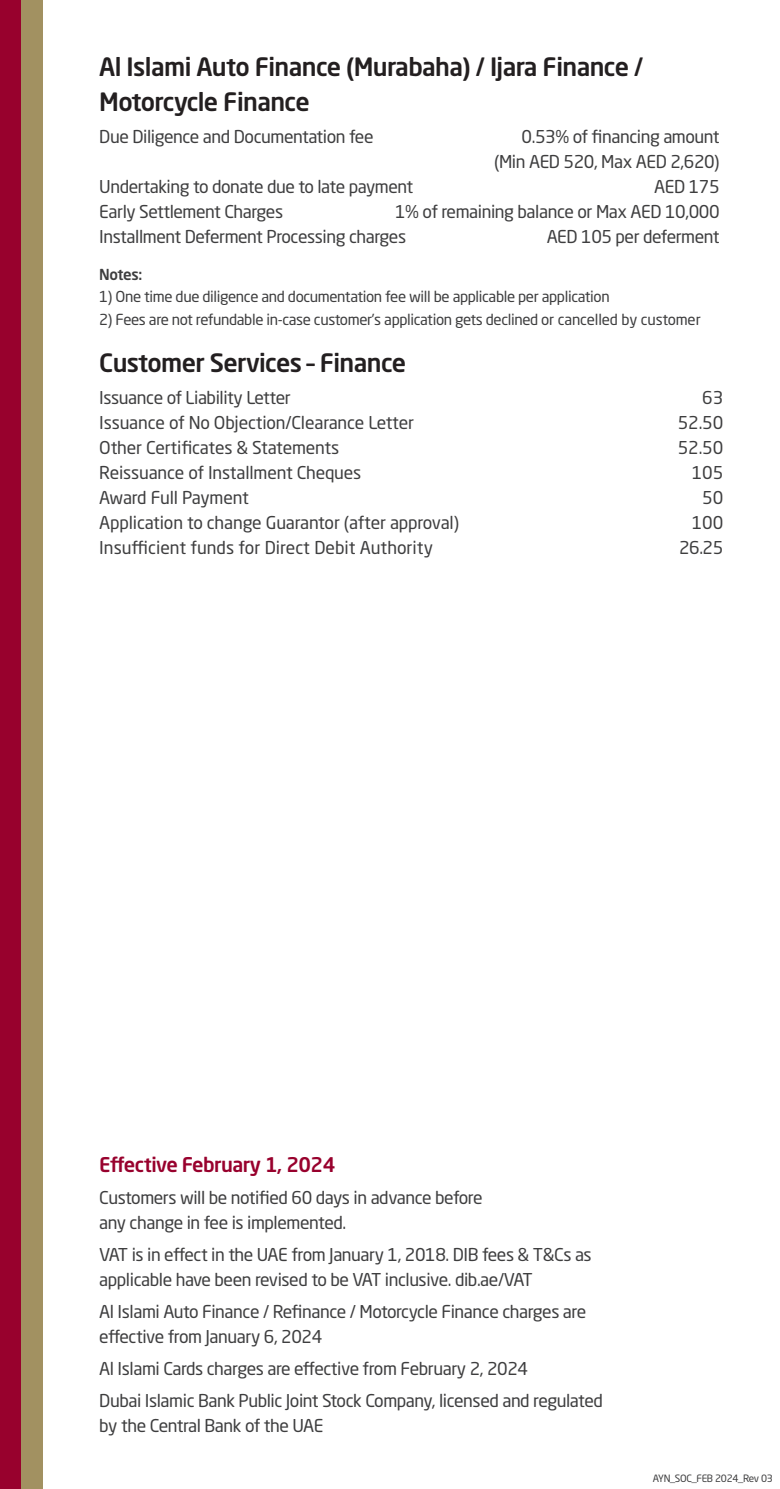
<style>
.page{position:relative;width:780px;height:1489px;background:#fff}
.page>*{position:absolute;margin:0;border:0;box-sizing:border-box;transform-origin:0 0}
.t1{font:500 25px/35px "Neo Sans Std";letter-spacing:-.025em;color:#231f20}
.t2{font:500 20px "Neo Sans Std";letter-spacing:-.025em;color:#98012d}
.t3{font:17.5px/25px "Neo Sans Std";letter-spacing:-.025em;color:#3e3e3f}
.t4{font:17.5px "Neo Sans Std";color:#3e3e3f}
.t5{font:15px "Neo Sans Std";letter-spacing:-.025em;color:#3e3e3f}
.t6{font:500 15px "Neo Sans Std";letter-spacing:-.025em;color:#3e3e3f}
.t7{font:10px "Neo Sans Std";letter-spacing:-.025em;color:#3e3e3f}
</style>
<div class="page">
<div style="left:0;top:0;width:21px;height:1488px;background:#98012d"></div>
<div style="left:21px;top:0;width:22px;height:1488px;background:#a29161"></div>
<p class="t1" style="left:99px;top:49px;width:545px">Al Islami Auto Finance (Murabaha) / Ijara Finance /<br>Motorcycle Finance</p>
<p class="t3" style="left:99px;top:124px;width:276px">Due Diligence and Documentation fee</p>
<p class="t3" style="left:521px;top:124px;width:199px">0.53% of financing amount</p>
<p class="t3" style="left:494px;top:149px;width:227px">(Min AED 520, Max AED 2,620)</p>
<p class="t3" style="left:99px;top:174px;width:315px">Undertaking to donate due to late payment</p>
<p class="t3" style="left:654px;top:174px;width:67px">AED 175</p>
<p class="t3" style="left:99px;top:199px;width:185px">Early Settlement Charges</p>
<p class="t3" style="left:395px;top:199px;width:326px">1% of remaining balance or Max AED 10,000</p>
<p class="t3" style="left:99px;top:224px;width:308px">Installment Deferment Processing charges</p>
<p class="t3" style="left:546px;top:224px;width:174px">AED 105 per deferment</p>
<p class="t6" style="left:99px;top:265px;width:44px">Notes:</p>
<p class="t5" style="left:99px;top:287px;width:512px">1) One time due diligence and documentation fee will be applicable per application</p>
<p class="t5" style="left:99px;top:310px;width:603px">2) Fees are not refundable in-case customer’s application gets declined or cancelled by customer</p>
<p class="t1" style="left:99px;top:345px;width:308px">Customer Services – Finance</p>
<p class="t3" style="left:99px;top:385px;width:193px">Issuance of Liability Letter</p>
<p class="t3" style="left:702px;top:385px;width:22px">63</p>
<p class="t3" style="left:99px;top:410px;width:316px">Issuance of No Objection/Clearance Letter</p>
<p class="t3" style="left:677px;top:410px;width:47px">52.50</p>
<p class="t3" style="left:99px;top:435px;width:241px">Other Certificates &amp; Statements</p>
<p class="t3" style="left:677px;top:435px;width:47px">52.50</p>
<p class="t3" style="left:99px;top:460px;width:263px">Reissuance of Installment Cheques</p>
<p class="t3" style="left:691px;top:460px;width:33px">105</p>
<p class="t3" style="left:99px;top:485px;width:151px">Award Full Payment</p>
<p class="t3" style="left:702px;top:485px;width:22px">50</p>
<p class="t3" style="left:99px;top:510px;width:361px">Application to change Guarantor (after approval)</p>
<p class="t3" style="left:691px;top:510px;width:33px">100</p>
<p class="t4" style="left:99px;top:537px;width:335px">Insufficient funds for Direct Debit Authority</p>
<p class="t3" style="left:679px;top:535px;width:45px">26.25</p>
<p class="t2" style="left:99px;top:1151px;width:237px">Effective February 1, 2024</p>
<p class="t3" style="left:99px;top:1184px;width:385px">Customers will be notified 60 days in advance before any change in fee is implemented.</p>
<p class="t3" style="left:99px;top:1241px;width:494px">VAT is in effect in the UAE from January 1, 2018. DIB fees &amp; T&amp;Cs as applicable have been revised to be VAT inclusive. dib.ae/VAT</p>
<p class="t3" style="left:99px;top:1298px;width:488px">Al Islami Auto Finance / Refinance / Motorcycle Finance charges are effective from January 6, 2024</p>
<p class="t3" style="left:99px;top:1355px;width:430px">Al Islami Cards charges are effective from February 2, 2024</p>
<p class="t3" style="left:99px;top:1387px;width:505px">Dubai Islamic Bank Public Joint Stock Company, licensed and regulated by the Central Bank of the UAE</p>
<p class="t7" style="left:652px;top:1471px;width:121px">AYN_SOC_FEB 2024_Rev 03</p>
</div>
